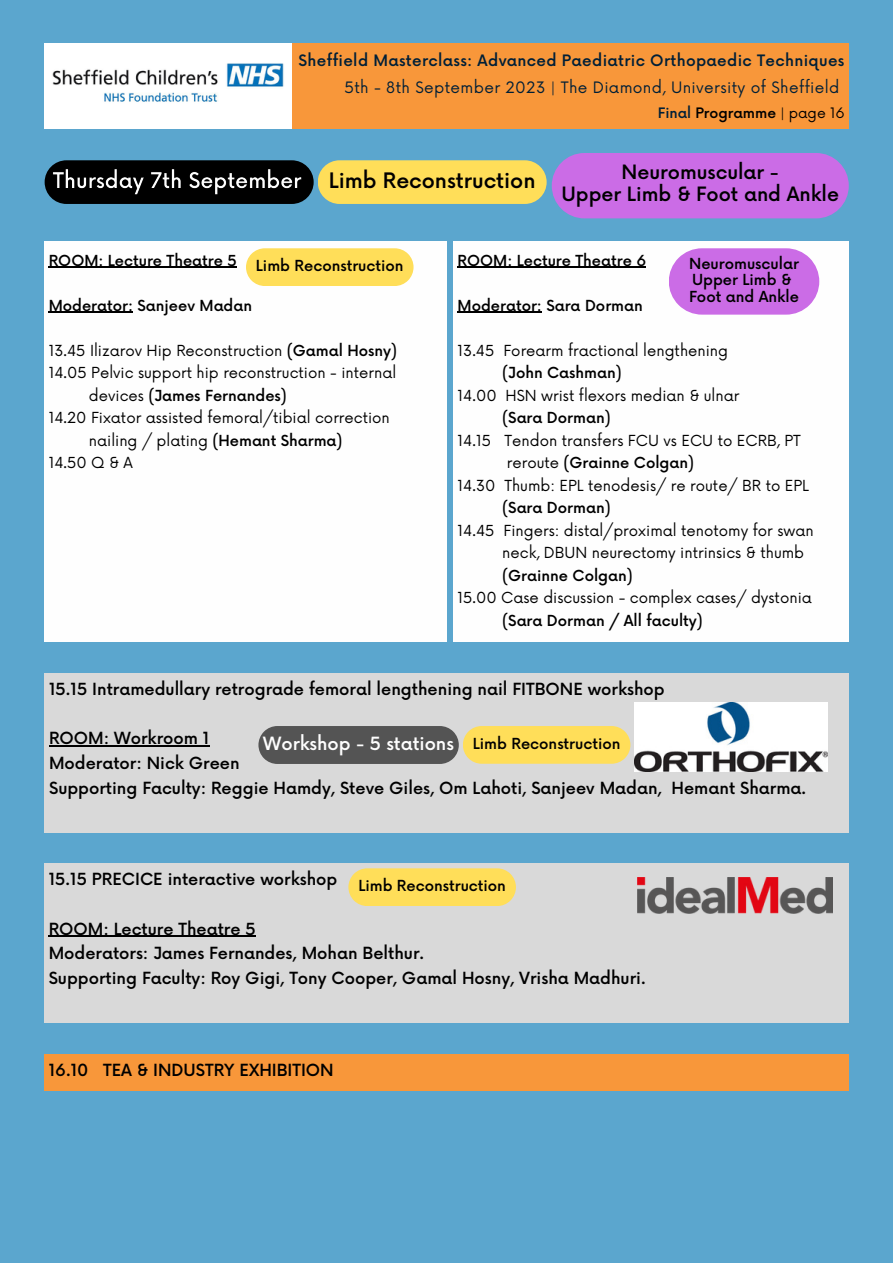
<style>
.page{position:relative;width:893px;height:1264px;background:#fff}
.page>*{position:absolute;margin:0;border:0;box-sizing:border-box;transform-origin:0 0}
.t1{font:500 20.7px "Now";color:#000}
.t2{font:500 19.2px "Now";color:#000}
.t3{font:500 17.85px "Now";color:#fefefe}
.t4{font:500 16.35px "Now";color:#000}
.t5{font:500 15.3px "Now";letter-spacing:.02em;color:#001f37}
.t6{font:15.3px "Now";letter-spacing:.02em;color:#001f37}
.t7{font:14.85px "Now";color:#000}
.t8{font:500 14.85px "Now";color:#000}
.t9{font:500 14.1px "Now";color:#000}
.s1{color:#001f37}
.s2{font-weight:400}
.s3{font-weight:500}
</style>
<div class="page">
<div style="left:0;top:0;width:892px;height:1262px;background:#5ba6ce"></div>
<div style="left:45px;top:160px;width:268px;height:44px;background:#000;border-radius:22px"></div>
<img style="left:48px;top:163px;width:259px;height:38px">
<div style="left:45px;top:673px;width:803px;height:159px;background:#d9d9d9"></div>
<hr style="left:49px;top:745px;width:160px;height:1px;background:#000">
<div style="left:44px;top:1054px;width:804px;height:36px;background:#f8973a"></div>
<div style="left:318px;top:160px;width:228px;height:44px;background:#ffde59;border-radius:22px"></div>
<div style="left:551px;top:153px;width:297px;height:65px;background:#cb6ce6;border-radius:33px"></div>
<img style="left:635px;top:703px;width:192px;height:68px">
<div style="left:44px;top:241px;width:403px;height:400px;background:#fefefe"></div>
<hr style="left:49px;top:267px;width:188px;height:1px;background:#000">
<hr style="left:49px;top:312px;width:84px;height:1px;background:#000">
<div style="left:453px;top:241px;width:395px;height:400px;background:#fefefe"></div>
<hr style="left:457px;top:267px;width:189px;height:1px;background:#000">
<hr style="left:457px;top:312px;width:85px;height:1px;background:#000">
<svg style="left:246px;top:248px;width:167px;height:38px;background:#fedf61"></svg>
<svg style="left:669px;top:248px;width:150px;height:66px;background:#cf79e8"></svg>
<div style="left:44px;top:863px;width:804px;height:159px;background:#d9d9d9"></div>
<hr style="left:49px;top:935px;width:207px;height:1px;background:#000">
<svg style="left:258px;top:726px;width:372px;height:38px;background:#a4965e"></svg>
<svg style="left:348px;top:868px;width:168px;height:38px;background:#fcdd60"></svg>
<img style="left:637px;top:877px;width:195px;height:36px">
<div style="left:45px;top:43px;width:253px;height:86px;background:#fff"></div>
<div style="left:292px;top:43px;width:556px;height:86px;background:#f8973a"></div>
<img style="left:52px;top:63px;width:232px;height:39px">
<p class="t5" style="left:298px;top:52px;width:547px">Sheffield Masterclass: Advanced Paediatric Orthopaedic Techniques</p>
<p class="t6" style="left:344px;top:79px;width:496px">5th - 8th September 2023 | The Diamond, University of Sheffield</p>
<p class="t9" style="left:657px;top:105px;width:188px"><span class="s1">Final</span> Programme <span class="s2">| page 16</span></p>
<p class="t1" style="left:329px;top:170px;width:208px">Limb Reconstruction</p>
<p class="t2" style="left:621px;top:161px;width:159px">Neuromuscular -</p>
<p class="t2" style="left:561px;top:184px;width:279px">Upper Limb &amp; Foot and Ankle</p>
<p class="t8" style="left:49px;top:252px;width:189px">ROOM: Lecture Theatre 5</p>
<p class="t8" style="left:49px;top:297px;width:205px">Moderator: Sanjeev Madan</p>
<p class="t7" style="left:49px;top:342px;width:350px">13.45 Ilizarov Hip Reconstruction <span class="s3">(Gamal Hosny)</span></p>
<p class="t7" style="left:49px;top:364px;width:349px">14.05 Pelvic support hip reconstruction - internal</p>
<p class="t8" style="left:89px;top:387px;width:199px"><span class="s2">devices</span> (James Fernandes)</p>
<p class="t7" style="left:49px;top:409px;width:343px">14.20 Fixator assisted femoral/tibial correction</p>
<p class="t7" style="left:89px;top:432px;width:255px">nailing / plating <span class="s3">(Hemant Sharma)</span></p>
<p class="t7" style="left:49px;top:454px;width:86px">14.50 Q &amp; A</p>
<p class="t8" style="left:457px;top:252px;width:190px">ROOM: Lecture Theatre 6</p>
<p class="t8" style="left:457px;top:297px;width:187px">Moderator: Sara Dorman</p>
<p class="t7" style="left:457px;top:342px;width:272px">13.45 Forearm fractional lengthening</p>
<p class="t8" style="left:502px;top:365px;width:121px">(John Cashman)</p>
<p class="t7" style="left:457px;top:387px;width:283px">14.00 HSN wrist flexors median &amp; ulnar</p>
<p class="t8" style="left:502px;top:410px;width:110px">(Sara Dorman)</p>
<p class="t7" style="left:457px;top:432px;width:344px">14.15 Tendon transfers FCU vs ECU to ECRB, PT</p>
<p class="t8" style="left:506px;top:455px;width:189px"><span class="s2">reroute</span> (Grainne Colgan)</p>
<p class="t7" style="left:457px;top:477px;width:353px">14.30 Thumb: EPL tenodesis/ re route/ BR to EPL</p>
<p class="t8" style="left:502px;top:500px;width:110px">(Sara Dorman)</p>
<p class="t7" style="left:457px;top:522px;width:357px">14.45 Fingers: distal/proximal tenotomy for swan</p>
<p class="t7" style="left:502px;top:544px;width:303px">neck, DBUN neurectomy intrinsics &amp; thumb</p>
<p class="t8" style="left:502px;top:567px;width:132px">(Grainne Colgan)</p>
<p class="t7" style="left:457px;top:589px;width:355px">15.00 Case discussion - complex cases/ dystonia</p>
<p class="t8" style="left:502px;top:612px;width:202px">(Sara Dorman / All faculty)</p>
<p class="t8" style="left:256px;top:257px;width:149px">Limb Reconstruction</p>
<p class="t8" style="left:689px;top:255px;width:111px">Neuromuscular</p>
<p class="t8" style="left:692px;top:272px;width:101px">Upper Limb &amp;</p>
<p class="t8" style="left:689px;top:289px;width:111px">Foot and Ankle</p>
<p class="t4" style="left:49px;top:680px;width:617px">15.15 Intramedullary retrograde femoral lengthening nail FITBONE workshop</p>
<p class="t4" style="left:49px;top:729px;width:162px">ROOM: Workroom 1</p>
<p class="t4" style="left:49px;top:754px;width:192px">Moderator: Nick Green</p>
<p class="t4" style="left:49px;top:778px;width:758px">Supporting Faculty: Reggie Hamdy, Steve Giles, Om Lahoti, Sanjeev Madan, Hemant Sharma.</p>
<p class="t3" style="left:263px;top:733px;width:192px">Workshop - 5 stations</p>
<p class="t8" style="left:473px;top:735px;width:149px">Limb Reconstruction</p>
<p class="t4" style="left:49px;top:870px;width:290px">15.15 PRECICE interactive workshop</p>
<p class="t4" style="left:49px;top:919px;width:208px">ROOM: Lecture Theatre 5</p>
<p class="t4" style="left:49px;top:944px;width:377px">Moderators: James Fernandes, Mohan Belthur.</p>
<p class="t4" style="left:49px;top:969px;width:598px">Supporting Faculty: Roy Gigi, Tony Cooper, Gamal Hosny, Vrisha Madhuri.</p>
<p class="t8" style="left:358px;top:877px;width:149px">Limb Reconstruction</p>
<p class="t4" style="left:49px;top:1060px;width:286px">16.10 TEA &amp; INDUSTRY EXHIBITION</p>
</div>
